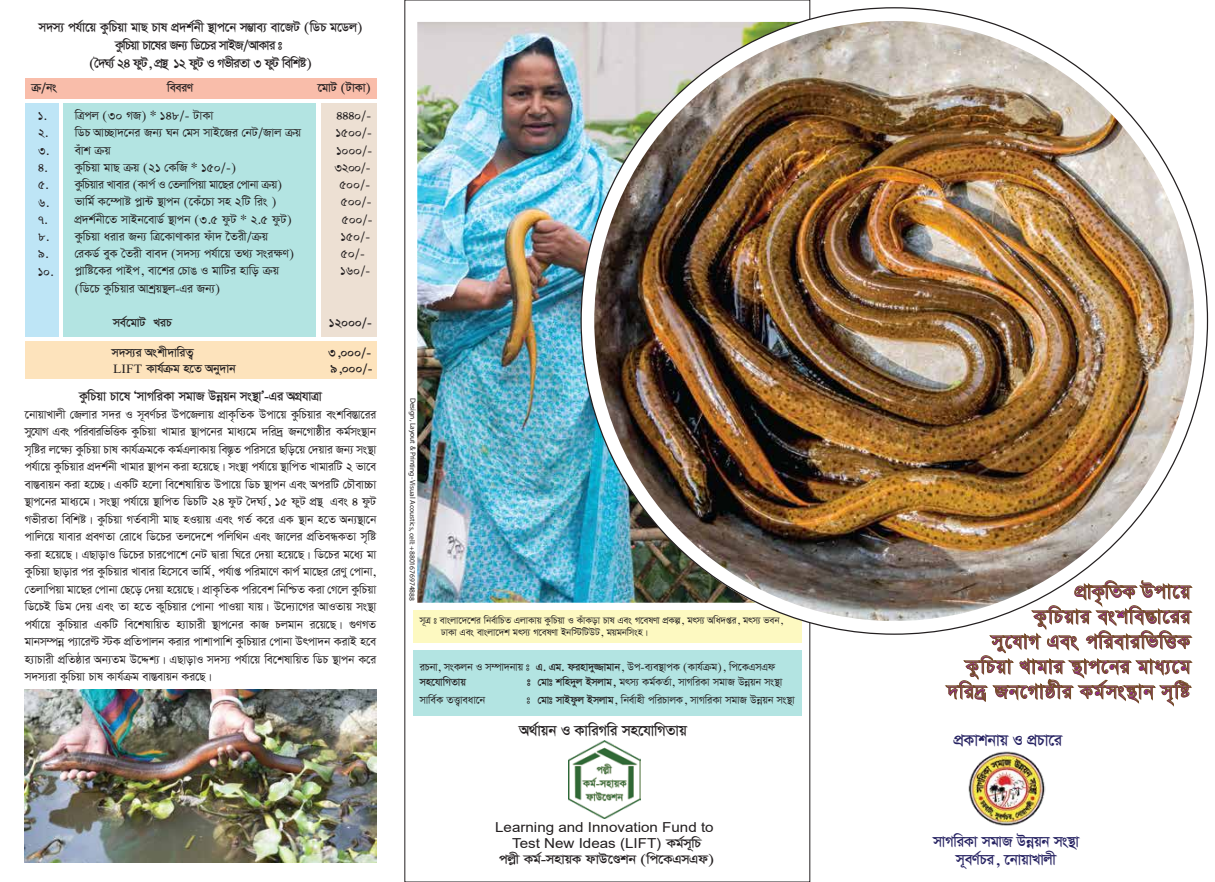
<style>
.page{position:relative;width:1215px;height:882px;background:#fff}
.page>*{position:absolute;margin:0;border:0;box-sizing:border-box;transform-origin:0 0}
.t1{font:700 22.5px/25px "Sutonny MJ";letter-spacing:.045em;color:#92278f;text-align:right}
.t2{font:700 18.75px "Sutonny MJ";color:#262262}
.t3{font:700 17.5px/17.5px "Sutonny MJ";color:#262262;text-align:center}
.t4{font:700 17.5px "Sutonny MJ";color:#231f20}
.t5{font:700 15px/18px "Sutonny MJ";letter-spacing:-.035em;color:#231f20;text-align:center}
.t6{font:700 15px "Sutonny MJ";color:#231f20}
.t7{font:700 15px "Sutonny MJ";color:#231f20;scale:1.1 1}
.t8{font:13.88px/17.2px "Sutonny MJ";color:#231f20}
.t9{font:700 13.88px "Sutonny MJ";color:#231f20}
.t10{font:13.88px "Sutonny MJ";letter-spacing:-.025em;color:#231f20}
.t11{font:13.75px/17.5px "Sutonny MJ";color:#231f20}
.t12{font:13.75px/16.2px "Arial";color:#231f20;text-align:center;scale:1.1 1}
.t13{font:12.5px/15px "Sutonny MJ";color:#231f20}
.t14{font:11.25px/12.5px "Sutonny MJ";color:#231f20}
.t15{font:7.5px "Myriad Pro";letter-spacing:-.005em;color:#231f20}
.s1{font-family:"Times New Roman";font-weight:400;font-size:12.5px}
.s2{font-weight:700}
.s3{font-family:"Sutonny MJ";font-weight:700;font-size:15px}
</style>
<div class="page">
<div style="left:25px;top:342px;width:351px;height:37px;background:#fde3bc"></div>
<img style="left:568px;top:740px;width:73px;height:79px">
<div style="left:413px;top:611px;width:389px;height:32px;background:#fdf9c1"></div>
<div style="left:413px;top:650px;width:389px;height:66px;background:#b3e4e2"></div>
<img style="left:417px;top:22px;width:383px;height:581px">
<div style="left:581px;top:8px;width:627px;height:626px;background:#fff;border-radius:50%"></div>
<img style="left:594px;top:21px;width:600px;height:600px;border-radius:300px">
<svg style="left:945px;top:580px;width:247px;height:126px"></svg>
<img style="left:968px;top:751px;width:78px;height:75px">
<img style="left:25px;top:690px;width:351px;height:172px">
<div style="left:25px;top:78px;width:351px;height:20px;background:#f9bdaa"></div>
<div style="left:25px;top:103px;width:34px;height:233px;background:#bee5f6"></div>
<div style="left:321px;top:103px;width:55px;height:233px;background:#ede0d3"></div>
<div style="left:64px;top:103px;width:252px;height:233px;background:#b3e4e2"></div>
<p class="t5" style="left:39px;top:18px;width:325px">M`M¨ CH©V‡Q KZWPQV GVQ PVL CÖ`K©BX ¯’VC‡B M¤¢VE¨ EV‡RU (WWP G‡WJ)<br>KZWPQV PV‡LI RB¨ WW‡PI MVBR/AVKVI T<br>(ˆ`N¨©24 DYU, CÖ¯’12 DYU I MFXIZV 3 DYU WEWKÓ)</p>
<p class="t9" style="left:32px;top:77px;width:27px">Μ/BS</p>
<p class="t9" style="left:167px;top:77px;width:28px">WEEIY</p>
<p class="t9" style="left:318px;top:77px;width:54px">‡GVU (UVKV)</p>
<p class="t8" style="left:75px;top:107px;width:140px">WÎCJ (30 MR) * 148/- UVKV</p>
<p class="t8" style="left:336px;top:107px;width:36px">4440/-</p>
<p class="t8" style="left:75px;top:124px;width:228px">WWP AV”QV`‡BI RB¨ NB †GM MVB‡RI †BU/RVJ ΜQ</p>
<p class="t8" style="left:336px;top:124px;width:38px">1500/-</p>
<p class="t8" style="left:75px;top:141px;width:37px">EUVK ΜQ</p>
<p class="t8" style="left:336px;top:141px;width:37px">1000/-</p>
<p class="t8" style="left:75px;top:159px;width:163px">KZWPQV GVQ ΜQ (21 †KWR * 150/-)</p>
<p class="t8" style="left:334px;top:159px;width:37px">3200/-</p>
<p class="t10" style="left:75px;top:175px;width:209px">KZWPQVI LVEVI (KVC©I †ZJVWCQV GV‡QI †CVBV ΜQ)</p>
<p class="t8" style="left:339px;top:176px;width:32px">500/-</p>
<p class="t8" style="left:75px;top:193px;width:203px">FVWG©K‡¤ÚVÓ CØV›U ¯’VCB (‡KU‡PV MN 2WU WIS )</p>
<p class="t8" style="left:341px;top:193px;width:32px">500/-</p>
<p class="t8" style="left:75px;top:211px;width:219px">CÖ`K©BX‡Z MVBB‡EVW©¯’VCB (3.5 DZU * 2.5 DZU)</p>
<p class="t8" style="left:342px;top:211px;width:32px">500/-</p>
<p class="t8" style="left:75px;top:228px;width:195px">KZWPQV AIVI RB¨ WÎ‡KVYVKVI DUV` ‰ZIX/ΜQ</p>
<p class="t8" style="left:341px;top:228px;width:31px">150/-</p>
<p class="t8" style="left:75px;top:245px;width:221px">†IKW©EYK ˆZIX EVE` (M`M¨ CH©V‡Q Z_¨ MSI¶Y)</p>
<p class="t8" style="left:341px;top:245px;width:25px">50/-</p>
<p class="t8" style="left:75px;top:262px;width:206px">CØVWÓ‡KI CVBC, EV‡KI †PVO I GVWUI NVWO ΜQ</p>
<p class="t8" style="left:340px;top:262px;width:31px">160/-</p>
<p class="t8" style="left:75px;top:280px;width:147px">(WW‡P KZWPQVI AVKªQ¯’J-GI RB¨)</p>
<p class="t9" style="left:113px;top:312px;width:60px">ME©‡GVU LIP</p>
<p class="t9" style="left:329px;top:312px;width:44px">12000/-</p>
<p class="t9" style="left:112px;top:342px;width:88px">M`M¨I ASKX`VWIZ¡</p>
<p class="t9" style="left:328px;top:342px;width:44px">3,000/-</p>
<p class="t9" style="left:113px;top:359px;width:124px"><span class="s1">LIFT</span> KVH©ΜG N‡Z ABY`VB</p>
<p class="t9" style="left:330px;top:359px;width:44px">9,000/-</p>
<p class="t8" style="left:38px;top:107px;width:17px">1.<br>2.<br>3.<br>4.<br>5.<br>6.<br>7.<br>8.<br>9.<br>10.</p>
<p class="t6" style="left:79px;top:386px;width:244px">KZWPQV PV‡L ÔMVMWIKV MGVR DBŒQB MS¯’VÕ-GI AMÖHVÎV</p>
<p class="t11" style="left:25px;top:406px;width:356px">‡BVQVLVJX †RJVI M`I I M~EY©PI DC‡RJVQ CÖVK…WZK DCV‡Q KZWPQVI ESKWE¯ÍV‡II MY‡HVM GES CWIEVIWFWËK KZWPQV LVGVI ¯’VC‡BI GVA¨‡G `WI`ªRB‡MVÔXI KG©MS¯’VB M„WÓI J‡Ÿ¨ KZWPQV PVL KVH©ΜG‡K KG©GJVKVQ WE¯Í…Z CWIM‡I QWO‡Q †`QVI RB¨ MS¯’V CH©V‡Q KZWPQVI CÖ`K©BX LVGVI ¯’VCB KIV N‡Q‡Q| MS¯’V CH©V‡Q ¯’VWCZ LVGVIWU 2 FV‡E EV¯ÍEVQB KIV N‡”Q| GKWU N‡JV WE‡KLVWQZ DCV‡Q WWP ¯’VCB GES ACIWU †PŠEV”PV ¯’VC‡BI GVA¨‡G| MS¯’V CH©V‡Q ¯’VWCZ WWPWU 24 DZU ˆ`N¨©, 15 DYU CÖ¯’ GES 4 DZU MFXIZV WEWKÓ| KZWPQV MZ©EVMX GVQ NIQVQ GES MZ©K‡I GK ¯’VB N‡Z AB¨¯’V‡B CVWJ‡Q HVEVI CÖEYZV †IV‡A WW‡PI ZJ‡`‡K CWJW_B GES RV‡JI CÖWZEÜKZV M„WÓ KIV N‡Q‡Q| GQVOVI WW‡PI PVI‡CV‡K †BU ØVIV WN‡I †`QV N‡Q‡Q| WW‡PI G‡A¨ GV KZWPQV QVOVI CI KZWPQVI LVEVI WN‡M‡E FVWG©, CH©Vß CWIGV‡Y KVC©GV‡QI †IYY†CVBV, †ZJVWCQV GV‡QI †CVBV †Q‡O †`QV N‡Q‡Q| CÖVK…WZK CWI‡EK WBWÐZ KIV †M‡J KZWPQV WW‡PB WWG †`Q GES ZV N‡Z KYWPQVI †CVBV CVIQV HVQ| D‡`¨V‡MI AVIZVQ MS¯’V CH©V‡Q KZWPQVI GKWU WE‡KLVWQZ N¨VPVIX ¯’VC†BI KVR PJGVB I‡Q‡Q| ¸YMZ GVBM¤ÚBŒC¨V‡IÈ ÷K CÖWZCVJB KIVI CVKVCVWK KZWPQVI †CVBV DRCV`B KIVB N‡E N¨VPVIX CÖWZÔVI AB¨ZG D‡ÏK¨| GQVOVI M`M¨ CH©V‡Q WE‡KLVWQZ WWP ¯’VCB K‡I M`M¨IV KZWPQV PVL KVH©ΜG EV¯ÍEVQB KI‡Q|</p>
<p class="t15" style="left:417px;top:398px;width:205px;rotate:90deg">Design, Layout &amp; Printing- Visual Acoustics, cell: +8801676974888</p>
<p class="t14" style="left:441px;top:614px;width:344px;text-indent:-21px">M~Î T EVSJV‡`‡KI WBE©VWPZ GJVKVQ KZWPQV I KUVKOV PVL GES M‡ELYV CÖKÍ, GRM¨ AWA`ßI, GRM¨ FEB,<br>XVKV GES EVSJV‡`K GRM¨ M‡ELYV BBW÷WUDU, GQGBWMSN|</p>
<p class="t13" style="left:420px;top:660px;width:357px">IPBV, MSKJB I M¤ÚV`BVQ T <span class="s2">G. GG. DINV`Y¾VGVB</span>, DC-E¨E¯’VCK (KVH©ΜG), WC‡KGMGD<br><span class="s2">MN‡HVWMZVQ</span></p>
<p class="t13" style="left:527px;top:675px;width:260px"><span class="s2">T †GVT KWN`YJ BMJVG,</span> GRM¨ KG©KZ©V, MVMWIKV MGVR DBŒQB MS¯’V</p>
<p class="t13" style="left:420px;top:692px;width:67px">MVWE©K ZË¡VEAV‡B</p>
<p class="t13" style="left:527px;top:692px;width:272px">T <span class="s2">†GVT MVBDZJ BMJVG</span>, WBE©VNX CWIPVJK, MVMWIKV MGVR DBŒQB MS¯’V</p>
<p class="t4" style="left:519px;top:718px;width:169px">A_©VQB I KVWIMWI MN‡HVWMZVQ</p>
<p class="t12" style="left:495px;top:819px;width:200px">Learning and Innovation Fund to<br>Test New Ideas (LIFT) <span class="s3">KG©M~WP</span></p>
<p class="t7" style="left:499px;top:849px;width:197px">CJØXKG©-MNVQK DVD‡ÐKB (WC‡KGMGD)</p>
<h1 class="t1" style="left:947px;top:579px;width:244px">CÖVK…WZK DCV‡Q<br>KZWPQVI ESKWE¯ÍV‡II<br>MY‡HVM GES CWIEVIWFWËK<br>KZWPQV LVGVI ¯’VC‡BI GVA¨‡G `WI`ªRB‡MVÔXI KG©MS¯’VB M„WÓ</h1>
<h2 class="t2" style="left:954px;top:727px;width:109px">CÖKVKBVQ I CÖPV‡I</h2>
<p class="t3" style="left:933px;top:833px;width:152px">MVMWIKV MGVR DBŒQB MS¯’V<br>M~EY©PI, ‡BVQVLVJX</p>
</div>
